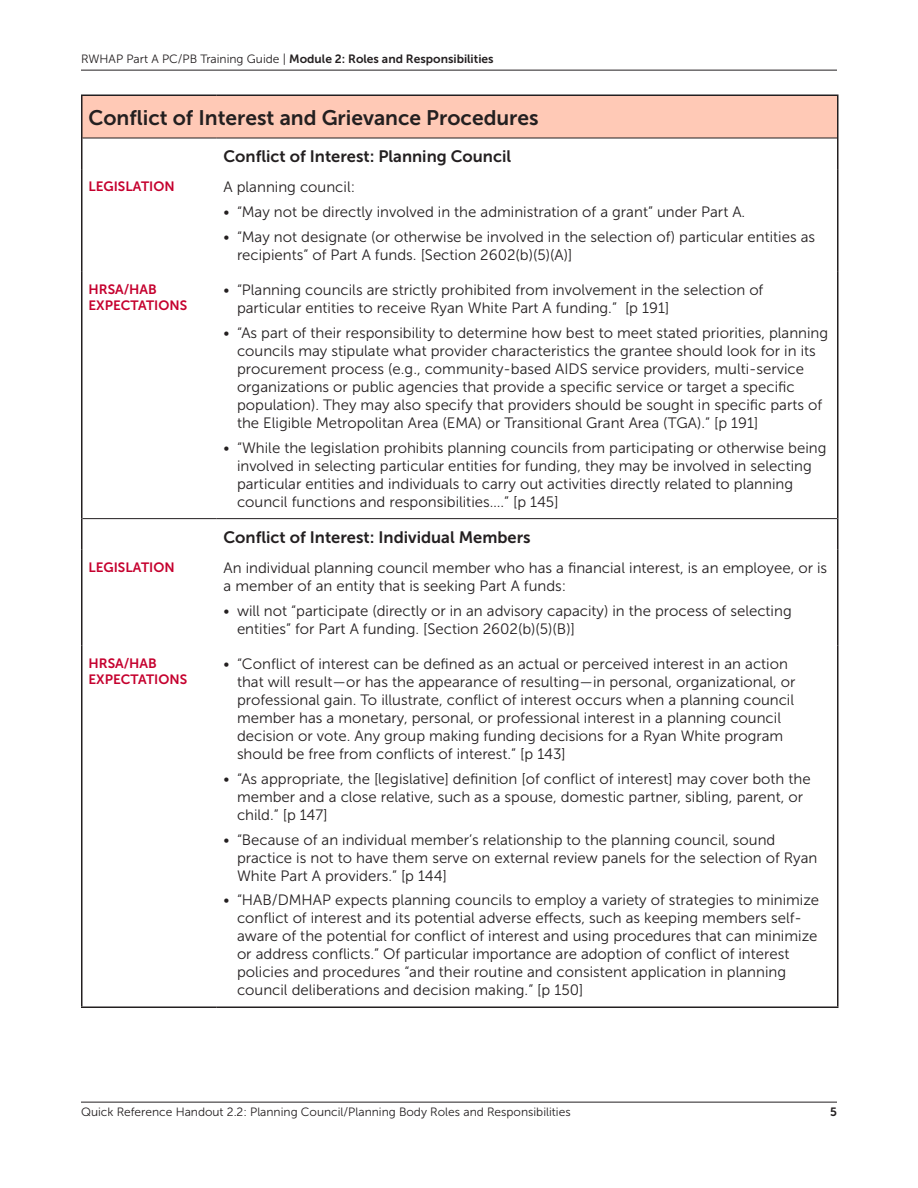
<style>
.page{position:relative;width:918px;height:1188px;background:#fff}
.page>*{position:absolute;margin:0;border:0;box-sizing:border-box;transform-origin:0 0}
.t1{font:21px "Museo Sans 700";color:#231f20}
.table__header{font:16.5px "Museo Sans 700";color:#231f20}
.table__main{font:15px/18px "Museo Sans 300";color:#231f20}
.table__h2{font:13.5px/16.2px "Museo Sans 700";color:#c5002e}
.t2{font:12px "Museo Sans 300";color:#231f20}
.t3{font:12px "Museo Sans 700";color:#231f20}
.s1{font-family:"Museo Sans 300"}
</style>
<div class="page">
<hr style="left:81px;top:1102px;width:756px;height:1px;background:#231f20">
<hr style="left:81px;top:70px;width:756px;height:1px;background:#231f20">
<div style="left:82px;top:95px;width:756px;height:43px;background:#ffc9b6"></div>
<hr style="left:82px;top:138px;width:135px;height:1px;background:#231f20">
<hr style="left:217px;top:138px;width:620px;height:1px;background:#231f20">
<hr style="left:82px;top:518px;width:135px;height:1px;background:#231f20">
<hr style="left:217px;top:518px;width:620px;height:1px;background:#231f20">
<hr style="left:81px;top:138px;width:1px;height:31px;background:#231f20">
<hr style="left:837px;top:138px;width:1px;height:31px;background:#231f20">
<hr style="left:81px;top:169px;width:1px;height:103px;background:#231f20">
<hr style="left:837px;top:169px;width:1px;height:103px;background:#231f20">
<hr style="left:81px;top:272px;width:1px;height:247px;background:#231f20">
<hr style="left:837px;top:272px;width:1px;height:247px;background:#231f20">
<hr style="left:81px;top:519px;width:1px;height:31px;background:#231f20">
<hr style="left:837px;top:519px;width:1px;height:31px;background:#231f20">
<hr style="left:81px;top:550px;width:1px;height:96px;background:#231f20">
<hr style="left:837px;top:550px;width:1px;height:96px;background:#231f20">
<hr style="left:81px;top:94px;width:136px;height:2px;background:#231f20">
<hr style="left:81px;top:96px;width:1px;height:42px;background:#231f20">
<hr style="left:217px;top:94px;width:621px;height:2px;background:#231f20">
<hr style="left:837px;top:96px;width:1px;height:42px;background:#231f20">
<hr style="left:81px;top:646px;width:1px;height:360px;background:#231f20">
<hr style="left:837px;top:646px;width:1px;height:360px;background:#231f20">
<hr style="left:81px;top:1006px;width:136px;height:2px;background:#231f20">
<hr style="left:217px;top:1006px;width:621px;height:2px;background:#231f20">
<p class="t3" style="left:81px;top:52px;width:414px"><span class="s1">RWHAP Part A PC/PB Training Guide |</span> Module 2: Roles and Responsibilities</p>
<p class="t1" style="left:88px;top:106px;width:452px">Conflict of Interest and Grievance Procedures</p>
<p class="table__header" style="left:224px;top:147px;width:289px">Conflict of Interest: Planning Council</p>
<p class="table__h2" style="left:88px;top:178px;width:88px">LEGISLATION</p>
<p class="table__main" style="left:224px;top:178px;width:133px">A planning council:</p>
<p class="table__main" style="left:224px;top:203px;width:523px">• “May not be directly involved in the administration of a grant” under Part A.</p>
<p class="table__main" style="left:237px;top:228px;width:580px;text-indent:-14px">• “May not designate (or otherwise be involved in the selection of) particular entities as recipients” of Part A funds. [Section 2602(b)(5)(A)]</p>
<p class="table__h2" style="left:88px;top:281px;width:100px">HRSA/HAB<br>EXPECTATIONS</p>
<p class="table__main" style="left:237px;top:281px;width:528px;text-indent:-14px">• “Planning councils are strictly prohibited from involvement in the selection of particular entities to receive Ryan White Part A funding.” [p 191]</p>
<p class="table__main" style="left:237px;top:324px;width:593px;text-indent:-14px">• “As part of their responsibility to determine how best to meet stated priorities, planning councils may stipulate what provider characteristics the grantee should look for in its procurement process (e.g., community-based AIDS service providers, multi-service organizations or public agencies that provide a specific service or target a specific population). They may also specify that providers should be sought in specific parts of the Eligible Metropolitan Area (EMA) or Transitional Grant Area (TGA).” [p 191]</p>
<p class="table__main" style="left:237px;top:439px;width:591px;text-indent:-14px">• “While the legislation prohibits planning councils from participating or otherwise being involved in selecting particular entities for funding, they may be involved in selecting particular entities and individuals to carry out activities directly related to planning council functions and responsibilities….” [p 145]</p>
<p class="table__header" style="left:224px;top:528px;width:309px">Conflict of Interest: Individual Members</p>
<p class="table__h2" style="left:88px;top:559px;width:88px">LEGISLATION</p>
<p class="table__main" style="left:224px;top:559px;width:605px">An individual planning council member who has a financial interest, is an employee, or is a member of an entity that is seeking Part A funds:</p>
<p class="table__main" style="left:237px;top:602px;width:556px;text-indent:-14px">• will not “participate (directly or in an advisory capacity) in the process of selecting entities” for Part A funding. [Section 2602(b)(5)(B)]</p>
<p class="table__h2" style="left:88px;top:655px;width:100px">HRSA/HAB<br>EXPECTATIONS</p>
<p class="table__main" style="left:237px;top:655px;width:560px;text-indent:-14px">• “Conflict of interest can be defined as an actual or perceived interest in an action that will result—or has the appearance of resulting—in personal, organizational, or professional gain. To illustrate, conflict of interest occurs when a planning council member has a monetary, personal, or professional interest in a planning council decision or vote. Any group making funding decisions for a Ryan White program should be free from conflicts of interest.” [p 143]</p>
<p class="table__main" style="left:237px;top:770px;width:575px;text-indent:-14px">• “As appropriate, the [legislative] definition [of conflict of interest] may cover both the member and a close relative, such as a spouse, domestic partner, sibling, parent, or child.” [p 147]</p>
<p class="table__main" style="left:237px;top:830px;width:582px;text-indent:-14px">• “Because of an individual member’s relationship to the planning council, sound practice is not to have them serve on external review panels for the selection of Ryan<br>White Part A providers.” [p 144]</p>
<p class="table__main" style="left:237px;top:891px;width:584px;text-indent:-14px">• “HAB/DMHAP expects planning councils to employ a variety of strategies to minimize conflict of interest and its potential adverse effects, such as keeping members self&shy;aware of the potential for conflict of interest and using procedures that can minimize or address conflicts.” Of particular importance are adoption of conflict of interest policies and procedures “and their routine and consistent application in planning council deliberations and decision making.” [p 150]</p>
<p class="t2" style="left:81px;top:1105px;width:491px">Quick Reference Handout 2.2: Planning Council/Planning Body Roles and Responsibilities</p>
<p class="t3" style="left:830px;top:1105px;width:8px">5</p>
</div>
